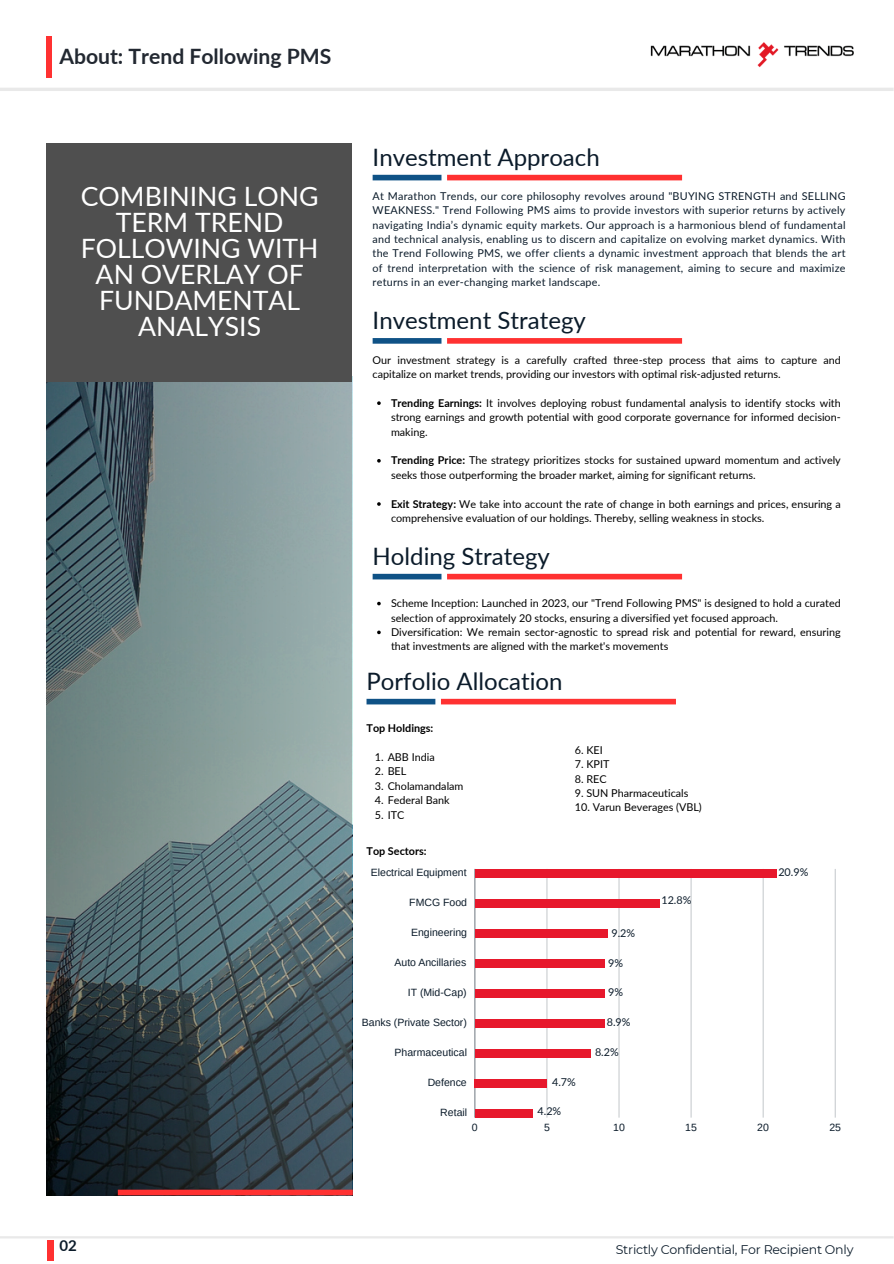
<style>
.page{position:relative;width:894px;height:1264px;background:#fff}
.page>*{position:absolute;margin:0;border:0;box-sizing:border-box;transform-origin:0 0}
.t1{font:26.7px/25.8px "Lato";color:#fff;text-align:center}
.t2{font:24px "Lato";color:#0b1b2a}
.t3{font:700 21.15px "Lato";color:#222831}
.t4{font:700 15px "Lato";color:#0b1b2a}
.t5{font:12.6px "Montserrat";letter-spacing:-.02em;color:#0b1b2a}
.t6{font:10.8px/14.4px "Lato";color:#000}
.t7{font:10.8px/14.4px "Lato";letter-spacing:.02em;color:#0b1b2a;text-align:justify}
.t8{font:700 10.8px "Lato";color:#000}
.t9{font:10.5px "Arimo";color:#0b1b2a}
.s1{font-weight:700}
</style>
<div class="page">
<hr style="left:0;top:88px;width:893px;height:3px;background:#e9e9e9">
<div style="left:47px;top:37px;width:5px;height:41px;background:#ff3131"></div>
<div style="left:447px;top:175px;width:235px;height:5px;background:#ff3131"></div>
<div style="left:372px;top:175px;width:69px;height:5px;background:#0f5286"></div>
<hr style="left:0;top:1236px;width:893px;height:2px;background:#e9e9e9">
<img style="left:650px;top:42px;width:203px;height:25px">
<svg style="left:46px;top:377px;width:305px;height:818px"></svg>
<div style="left:447px;top:338px;width:235px;height:6px;background:#ff3131"></div>
<div style="left:372px;top:338px;width:69px;height:6px;background:#0f5286"></div>
<div style="left:47px;top:143px;width:304px;height:239px;background:#4f4f4f"></div>
<svg style="left:377px;top:401px;width:3px;height:4px"></svg>
<svg style="left:377px;top:502px;width:3px;height:4px"></svg>
<div style="left:447px;top:574px;width:235px;height:5px;background:#ff3131"></div>
<div style="left:372px;top:574px;width:69px;height:5px;background:#0f5286"></div>
<div style="left:441px;top:698px;width:234px;height:6px;background:#ff3131"></div>
<div style="left:366px;top:698px;width:69px;height:6px;background:#0f5286"></div>
<div style="left:118px;top:1189px;width:235px;height:6px;background:#ff3131"></div>
<div style="left:47px;top:1240px;width:7px;height:20px;background:#ff3131"></div>
<hr style="left:474px;top:868px;width:1px;height:249px;background:#a6abb1">
<hr style="left:546px;top:868px;width:1px;height:249px;background:#dee0e2">
<hr style="left:618px;top:868px;width:1px;height:249px;background:#e2e4e5">
<hr style="left:690px;top:868px;width:1px;height:249px;background:#e6e7e9">
<hr style="left:762px;top:868px;width:1px;height:249px;background:#eaeced">
<hr style="left:834px;top:868px;width:1px;height:249px;background:#eeeff0">
<div style="left:474px;top:868px;width:301px;height:9px;background:#e7182c"></div>
<div style="left:474px;top:898px;width:185px;height:9px;background:#e7182c"></div>
<div style="left:474px;top:928px;width:133px;height:9px;background:#e7182c"></div>
<div style="left:474px;top:958px;width:130px;height:9px;background:#e7182c"></div>
<div style="left:474px;top:988px;width:130px;height:9px;background:#e7182c"></div>
<div style="left:474px;top:1018px;width:130px;height:9px;background:#e7182c"></div>
<div style="left:474px;top:1048px;width:116px;height:9px;background:#e7182c"></div>
<div style="left:474px;top:1078px;width:73px;height:9px;background:#e7182c"></div>
<div style="left:474px;top:1108px;width:58px;height:9px;background:#e7182c"></div>
<h1 class="t3" style="left:59px;top:43px;width:273px">About: Trend Following PMS</h1>
<p class="t1" style="left:81px;top:183px;width:239px">COMBINING LONG<br>TERM TREND<br>FOLLOWING WITH<br>AN OVERLAY OF<br>FUNDAMENTAL<br>ANALYSIS</p>
<h2 class="t2" style="left:372px;top:142px;width:228px">Investment Approach</h2>
<h3 class="t7" style="left:372px;top:188px;width:474px">At Marathon Trends, our core philosophy revolves around "BUYING STRENGTH and SELLING WEAKNESS." Trend Following PMS aims to provide investors with superior returns by actively navigating India’s dynamic equity markets. Our approach is a harmonious blend of fundamental and technical analysis, enabling us to discern and capitalize on evolving market dynamics. With the Trend Following PMS, we offer clients a dynamic investment approach that blends the art of trend interpretation with the science of risk management, aiming to secure and maximize returns in an ever-changing market landscape.</h3>
<h2 class="t2" style="left:372px;top:305px;width:215px">Investment Strategy</h2>
<p class="t6" style="left:372px;top:352px;width:469px">Our investment strategy is a carefully crafted three-step process that aims to capture and capitalize on market trends, providing our investors with optimal risk-adjusted returns.</p>
<p class="t6" style="left:391px;top:395px;width:451px;text-align:justify"><span class="s1">Trending Earnings:</span> It involves deploying robust fundamental analysis to identify stocks with strong earnings and growth potential with good corporate governance for informed decision&shy;making.</p>
<p class="t6" style="left:391px;top:453px;width:451px"><span class="s1">Trending Price:</span> The strategy prioritizes stocks for sustained upward momentum and actively seeks those outperforming the broader market, aiming for significant returns.</p>
<h2 class="t6" style="left:391px;top:496px;width:451px"><span class="s1">Exit Strategy:</span> We take into account the rate of change in both earnings and prices, ensuring a comprehensive evaluation of our holdings. Thereby, selling weakness in stocks.</h2>
<p class="t2" style="left:372px;top:541px;width:179px">Holding Strategy</p>
<p class="t6" style="left:391px;top:596px;width:451px">Scheme Inception: Launched in 2023, our "Trend Following PMS" is designed to hold a curated selection of approximately 20 stocks, ensuring a diversified yet focused approach.</p>
<h2 class="t6" style="left:391px;top:624px;width:451px">Diversification: We remain sector-agnostic to spread risk and potential for reward, ensuring that investments are aligned with the market's movements</h2>
<p class="t2" style="left:366px;top:666px;width:197px">Porfolio Allocation</p>
<h5 class="t8" style="left:366px;top:721px;width:68px">Top Holdings:</h5>
<p class="t6" style="left:375px;top:749px;width:61px">1. ABB India</p>
<p class="t6" style="left:375px;top:764px;width:33px">2. BEL</p>
<p class="t6" style="left:375px;top:778px;width:90px">3. Cholamandalam</p>
<p class="t6" style="left:375px;top:792px;width:76px">4. Federal Bank</p>
<p class="t6" style="left:375px;top:807px;width:31px">5. ITC</p>
<p class="t8" style="left:366px;top:844px;width:62px">Top Sectors:</p>
<p class="t6" style="left:574px;top:742px;width:29px">6. KEI</p>
<p class="t6" style="left:574px;top:756px;width:36px">7. KPIT</p>
<p class="t6" style="left:574px;top:771px;width:33px">8. REC</p>
<p class="t6" style="left:574px;top:785px;width:115px">9. SUN Pharmaceuticals</p>
<h5 class="t6" style="left:574px;top:800px;width:128px">10. Varun Beverages (VBL)</h5>
<p class="t9" style="left:371px;top:866px;width:97px">Electrical Equipment</p>
<p class="t9" style="left:409px;top:896px;width:59px">FMCG Food</p>
<p class="t9" style="left:411px;top:926px;width:58px">Engineering</p>
<p class="t9" style="left:394px;top:956px;width:73px">Auto Ancillaries</p>
<p class="t9" style="left:408px;top:986px;width:60px">IT (Mid-Cap)</p>
<p class="t9" style="left:362px;top:1016px;width:107px">Banks (Private Sector)</p>
<p class="t9" style="left:394px;top:1046px;width:74px">Pharmaceutical</p>
<p class="t9" style="left:427px;top:1076px;width:41px">Defence</p>
<p class="t9" style="left:440px;top:1106px;width:28px">Retail</p>
<p class="t7" style="left:552px;top:1074px;width:25px">4.7%</p>
<h4 class="t7" style="left:537px;top:1103px;width:25px">4.2%</h4>
<p class="t7" style="left:611px;top:925px;width:25px">9.2%</p>
<p class="t7" style="left:608px;top:955px;width:16px">9%</p>
<p class="t7" style="left:608px;top:985px;width:16px">9%</p>
<p class="t7" style="left:606px;top:1014px;width:25px">8.9%</p>
<p class="t7" style="left:595px;top:1044px;width:25px">8.2%</p>
<p class="t7" style="left:661px;top:892px;width:31px">12.8%</p>
<p class="t7" style="left:778px;top:865px;width:31px">20.9%</p>
<p class="t9" style="left:472px;top:1121px;width:7px">0</p>
<p class="t9" style="left:544px;top:1121px;width:7px">5</p>
<p class="t9" style="left:613px;top:1121px;width:13px">10</p>
<p class="t9" style="left:685px;top:1121px;width:13px">15</p>
<p class="t9" style="left:757px;top:1121px;width:13px">20</p>
<p class="t9" style="left:829px;top:1121px;width:13px">25</p>
<p class="t4" style="left:59px;top:1236px;width:19px">02</p>
<p class="t5" style="left:615px;top:1241px;width:239px">Strictly Confidential, For Recipient Only</p>
</div>
